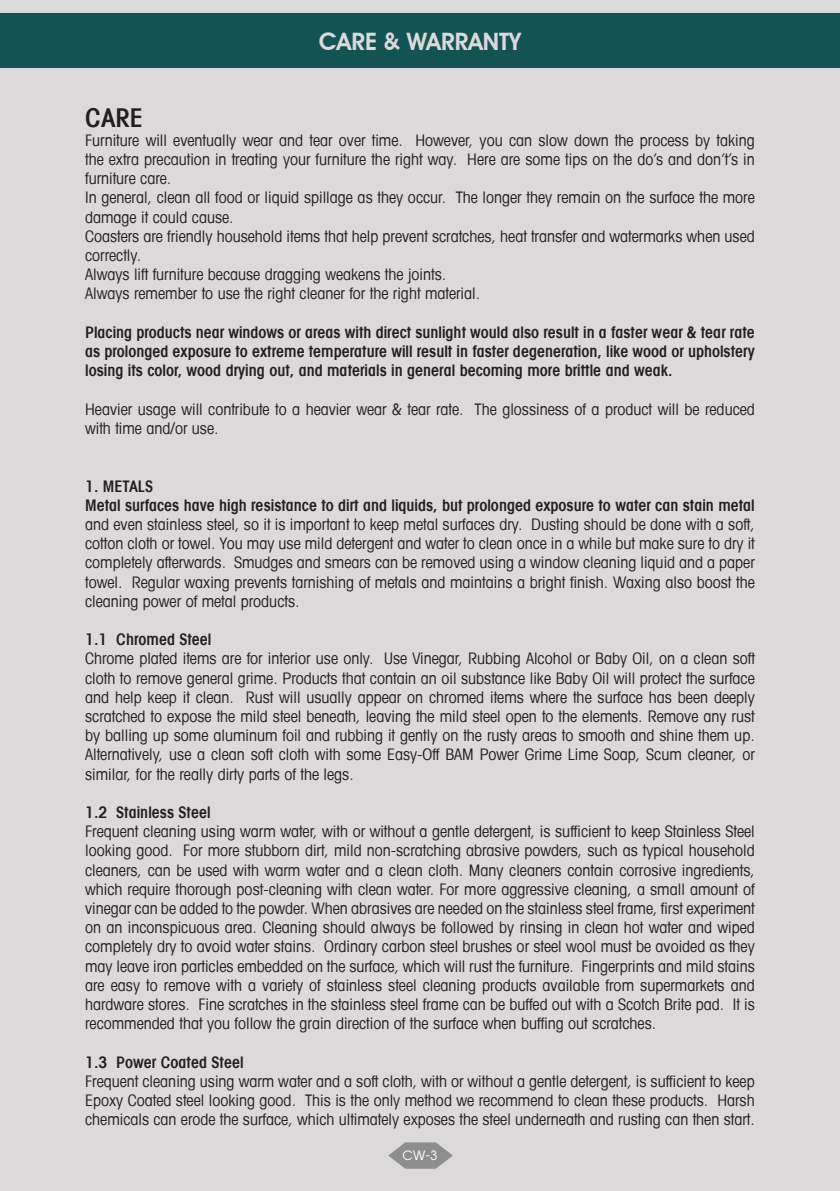
<style>
.page{position:relative;width:840px;height:1191px;background:#fff}
.page>*{position:absolute;margin:0;border:0;box-sizing:border-box;transform-origin:0 0}
.t1{font:600 condensed 26px "Avant Garde LT";color:#231f20}
.t2{font:600 24px "Avant Garde IT Cby BT";color:#dbd9da}
.t3{font:condensed 16px/19.2px "Avant Garde LT";color:#231f20;text-align:justify}
.t4{font:600 condensed 16px/19.2px "Avant Garde LT";color:#231f20;text-align:justify}
.t5{font:12px "Avant Garde";color:#fff}
.s1{font-weight:600}
</style>
<div class="page">
<div style="left:0;top:0;width:839px;height:1191px;background:#dbd9da"></div>
<div style="left:0;top:13px;width:839px;height:55px;background:#145353"></div>
<svg style="left:388px;top:1142px;width:64px;height:26px"></svg>
<p class="t2" style="left:319px;top:27px;width:203px">CARE &amp; WARRANTY</p>
<p class="t1" style="left:85px;top:101px;width:59px">CARE</p>
<p class="t3" style="left:85px;top:130px;width:670px">Furniture will eventually wear and tear over time. However, you can slow down the process by taking the extra precaution in treating your furniture the right way. Here are some tips on the do’s and don’t’s in furniture care.</p>
<p class="t3" style="left:85px;top:188px;width:671px">In general, clean all food or liquid spillage as they occur. The longer they remain on the surface the more damage it could cause.</p>
<p class="t3" style="left:85px;top:226px;width:670px">Coasters are friendly household items that help prevent scratches, heat transfer and watermarks when used correctly.</p>
<p class="t3" style="left:85px;top:264px;width:362px">Always lift furniture because dragging weakens the joints.</p>
<p class="t3" style="left:85px;top:284px;width:396px">Always remember to use the right cleaner for the right material.</p>
<p class="t4" style="left:85px;top:322px;width:670px">Placing products near windows or areas with direct sunlight would also result in a faster wear &amp; tear rate as prolonged exposure to extreme temperature will result in faster degeneration, like wood or upholstery losing its color, wood drying out, and materials in general becoming more brittle and weak.</p>
<p class="t3" style="left:85px;top:399px;width:671px">Heavier usage will contribute to a heavier wear &amp; tear rate. The glossiness of a product will be reduced with time and/or use.</p>
<p class="t4" style="left:85px;top:476px;width:69px">1. METALS</p>
<p class="t3" style="left:85px;top:495px;width:671px"><span class="s1">Metal surfaces have high resistance to dirt and liquids, but prolonged exposure to water can stain metal </span>and even stainless steel, so it is important to keep metal surfaces dry. Dusting should be done with a soft, cotton cloth or towel. You may use mild detergent and water to clean once in a while but make sure to dry it completely afterwards. Smudges and smears can be removed using a window cleaning liquid and a paper towel. Regular waxing prevents tarnishing of metals and maintains a bright finish. Waxing also boost the cleaning power of metal products.</p>
<p class="t4" style="left:85px;top:629px;width:128px">1.1 Chromed Steel</p>
<p class="t3" style="left:85px;top:648px;width:671px">Chrome plated items are for interior use only. Use Vinegar, Rubbing Alcohol or Baby Oil, on a clean soft cloth to remove general grime. Products that contain an oil substance like Baby Oil will protect the surface and help keep it clean. Rust will usually appear on chromed items where the surface has been deeply scratched to expose the mild steel beneath, leaving the mild steel open to the elements. Remove any rust by balling up some aluminum foil and rubbing it gently on the rusty areas to smooth and shine them up.<br>Alternatively, use a clean soft cloth with some Easy-Off BAM Power Grime Lime Soap, Scum cleaner, or similar, for the really dirty parts of the legs.</p>
<p class="t4" style="left:85px;top:802px;width:127px">1.2 Stainless Steel</p>
<p class="t3" style="left:85px;top:821px;width:671px">Frequent cleaning using warm water, with or without a gentle detergent, is sufficient to keep Stainless Steel looking good. For more stubborn dirt, mild non-scratching abrasive powders, such as typical household cleaners, can be used with warm water and a clean cloth. Many cleaners contain corrosive ingredients, which require thorough post-cleaning with clean water. For more aggressive cleaning, a small amount of vinegar can be added to the powder. When abrasives are needed on the stainless steel frame, first experiment on an inconspicuous area. Cleaning should always be followed by rinsing in clean hot water and wiped completely dry to avoid water stains. Ordinary carbon steel brushes or steel wool must be avoided as they may leave iron particles embedded on the surface, which will rust the furniture. Fingerprints and mild stains are easy to remove with a variety of stainless steel cleaning products available from supermarkets and hardware stores. Fine scratches in the stainless steel frame can be buffed out with a Scotch Brite pad. It is recommended that you follow the grain direction of the surface when buffing out scratches.</p>
<p class="t4" style="left:85px;top:1052px;width:160px">1.3 Power Coated Steel</p>
<p class="t3" style="left:85px;top:1071px;width:671px">Frequent cleaning using warm water and a soft cloth, with or without a gentle detergent, is sufficient to keep Epoxy Coated steel looking good. This is the only method we recommend to clean these products. Harsh chemicals can erode the surface, which ultimately exposes the steel underneath and rusting can then start.</p>
<p class="t5" style="left:402px;top:1147px;width:36px">CW-3</p>
</div>
